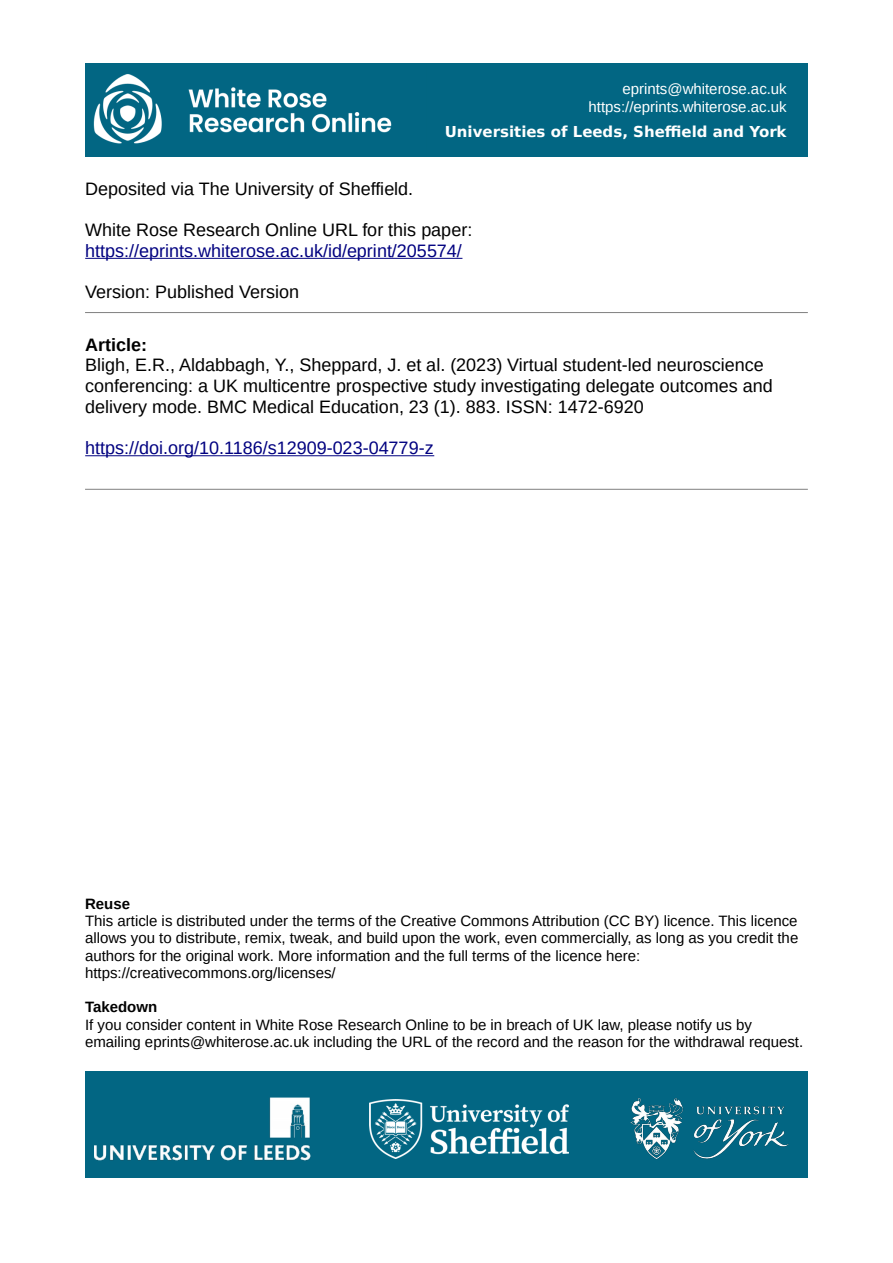
<style>
.page{position:relative;width:893px;height:1263px;background:#fff}
.page>*{position:absolute;margin:0;border:0;box-sizing:border-box;transform-origin:0 0}
.t1{font:18px/20.7px "Liberation Sans";color:#000}
.t2{font:18px "Liberation Sans";color:#000080}
.t3{font:700 18px "Liberation Sans";color:#000}
.t4{font:15px/17.2px "Liberation Sans";color:#000}
.t5{font:15px/17.2px "Liberation Sans";color:#fff;text-align:right}
.t6{font:700 15px "DejaVu Sans";color:#fff}
.t7{font:700 15px "Liberation Sans";color:#000}
</style>
<div class="page">
<div style="left:85px;top:63px;width:723px;height:94px;background:#026683"></div>
<div style="left:85px;top:1071px;width:723px;height:107px;background:#026683"></div>
<hr style="left:85px;top:258px;width:377px;height:1px;background:#000080">
<hr style="left:85px;top:455px;width:349px;height:1px;background:#000080">
<hr style="left:85px;top:312px;width:723px;height:1px;background:#808080">
<hr style="left:85px;top:489px;width:723px;height:1px;background:#808080">
<img style="left:370px;top:1099px;width:198px;height:60px">
<img style="left:630px;top:1098px;width:159px;height:62px">
<img style="left:94px;top:1097px;width:217px;height:63px">
<img style="left:93px;top:74px;width:299px;height:70px">
<p class="t5" style="left:589px;top:82px;width:200px">eprints@whiterose.ac.uk https://eprints.whiterose.ac.uk</p>
<p class="t6" style="left:445px;top:126px;width:343px">Universities of Leeds, Sheffield and York</p>
<p class="t1" style="left:85px;top:180px;width:330px">Deposited via The University of Sheffield.</p>
<p class="t1" style="left:85px;top:221px;width:389px">White Rose Research Online URL for this paper:</p>
<p class="t2" style="left:85px;top:244px;width:378px">https://eprints.whiterose.ac.uk/id/eprint/205574/</p>
<p class="t1" style="left:85px;top:283px;width:215px">Version: Published Version</p>
<p class="t3" style="left:85px;top:334px;width:64px">Article:</p>
<p class="t1" style="left:85px;top:356px;width:689px">Bligh, E.R., Aldabbagh, Y., Sheppard, J. et al. (2023) Virtual student-led neuroscience conferencing: a UK multicentre prospective study investigating delegate outcomes and delivery mode. BMC Medical Education, 23 (1). 883. ISSN: 1472-6920</p>
<p class="t2" style="left:85px;top:441px;width:350px">https://doi.org/10.1186/s12909-023-04779-z</p>
<p class="t7" style="left:85px;top:895px;width:47px">Reuse</p>
<p class="t4" style="left:85px;top:914px;width:715px">This article is distributed under the terms of the Creative Commons Attribution (CC BY) licence. This licence allows you to distribute, remix, tweak, and build upon the work, even commercially, as long as you credit the authors for the original work. More information and the full terms of the licence here: https://creativecommons.org/licenses/</p>
<p class="t7" style="left:85px;top:998px;width:74px">Takedown</p>
<p class="t4" style="left:85px;top:1017px;width:720px">If you consider content in White Rose Research Online to be in breach of UK law, please notify us by emailing eprints@whiterose.ac.uk including the URL of the record and the reason for the withdrawal request.</p>
</div>
